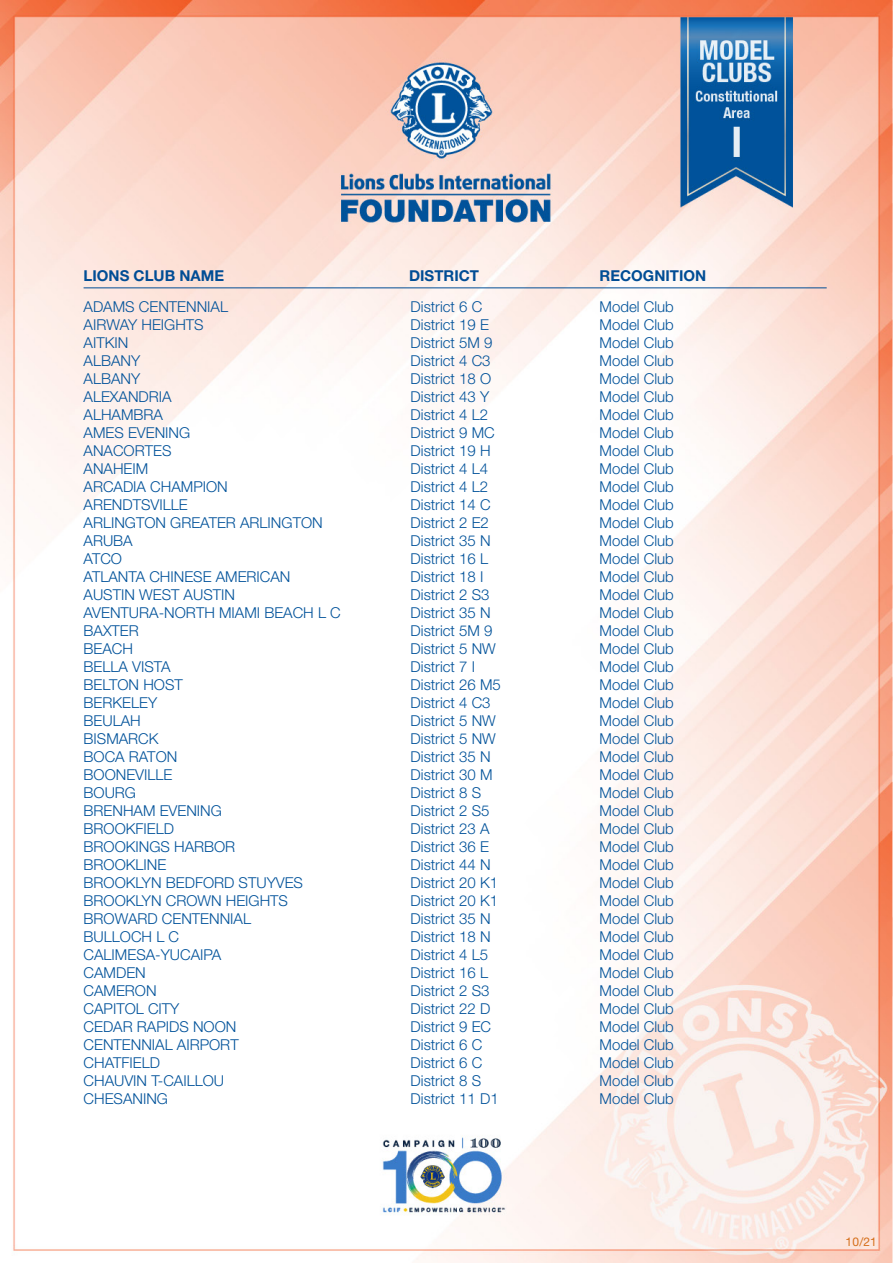
<style>
.page{position:relative;width:893px;height:1263px;background:#fff}
.page>*{position:absolute;margin:0;border:0;box-sizing:border-box;transform-origin:0 0}
.Main_10_12{font:300 15px "Helvetica Neue LT Std";color:#01529a}
.t1{font:700 15px "Helvetica Neue LT Std";color:#014d95}
.t2{font:12px "Helvetica Neue LT Std";color:#d56f1a}
</style>
<div class="page">
<img style="left:0;top:0;width:893px;height:1262px">
<hr style="left:84px;top:287px;width:743px;height:1px;background:#014d95">
<p class="t1" style="left:84px;top:266px;width:142px">LIONS CLUB NAME</p>
<p class="t1" style="left:409px;top:266px;width:71px">DISTRICT</p>
<p class="t1" style="left:600px;top:266px;width:108px">RECOGNITION</p>
<p class="Main_10_12" style="left:84px;top:297px;width:146px">ADAMS CENTENNIAL</p>
<p class="Main_10_12" style="left:411px;top:297px;width:73px">District 6 C</p>
<p class="Main_10_12" style="left:600px;top:297px;width:76px">Model Club</p>
<p class="Main_10_12" style="left:84px;top:315px;width:122px">AIRWAY HEIGHTS</p>
<p class="Main_10_12" style="left:411px;top:315px;width:80px">District 19 E</p>
<p class="Main_10_12" style="left:600px;top:315px;width:76px">Model Club</p>
<p class="Main_10_12" style="left:84px;top:333px;width:46px">AITKIN</p>
<p class="Main_10_12" style="left:411px;top:333px;width:83px">District 5M 9</p>
<p class="Main_10_12" style="left:600px;top:333px;width:76px">Model Club</p>
<p class="Main_10_12" style="left:84px;top:351px;width:58px">ALBANY</p>
<p class="Main_10_12" style="left:411px;top:351px;width:82px">District 4 C3</p>
<p class="Main_10_12" style="left:600px;top:351px;width:76px">Model Club</p>
<p class="Main_10_12" style="left:84px;top:369px;width:58px">ALBANY</p>
<p class="Main_10_12" style="left:411px;top:369px;width:82px">District 18 O</p>
<p class="Main_10_12" style="left:600px;top:369px;width:76px">Model Club</p>
<p class="Main_10_12" style="left:84px;top:387px;width:90px">ALEXANDRIA</p>
<p class="Main_10_12" style="left:411px;top:387px;width:80px">District 43 Y</p>
<p class="Main_10_12" style="left:600px;top:387px;width:76px">Model Club</p>
<p class="Main_10_12" style="left:84px;top:405px;width:81px">ALHAMBRA</p>
<p class="Main_10_12" style="left:411px;top:405px;width:79px">District 4 L2</p>
<p class="Main_10_12" style="left:600px;top:405px;width:76px">Model Club</p>
<p class="Main_10_12" style="left:84px;top:423px;width:108px">AMES EVENING</p>
<p class="Main_10_12" style="left:411px;top:423px;width:86px">District 9 MC</p>
<p class="Main_10_12" style="left:600px;top:423px;width:76px">Model Club</p>
<p class="Main_10_12" style="left:84px;top:441px;width:89px">ANACORTES</p>
<p class="Main_10_12" style="left:411px;top:441px;width:82px">District 19 H</p>
<p class="Main_10_12" style="left:600px;top:441px;width:76px">Model Club</p>
<p class="Main_10_12" style="left:84px;top:459px;width:66px">ANAHEIM</p>
<p class="Main_10_12" style="left:411px;top:459px;width:79px">District 4 L4</p>
<p class="Main_10_12" style="left:600px;top:459px;width:76px">Model Club</p>
<p class="Main_10_12" style="left:84px;top:477px;width:146px">ARCADIA CHAMPION</p>
<p class="Main_10_12" style="left:411px;top:477px;width:79px">District 4 L2</p>
<p class="Main_10_12" style="left:600px;top:477px;width:76px">Model Club</p>
<p class="Main_10_12" style="left:84px;top:495px;width:106px">ARENDTSVILLE</p>
<p class="Main_10_12" style="left:411px;top:495px;width:82px">District 14 C</p>
<p class="Main_10_12" style="left:600px;top:495px;width:76px">Model Club</p>
<p class="Main_10_12" style="left:84px;top:513px;width:241px">ARLINGTON GREATER ARLINGTON</p>
<p class="Main_10_12" style="left:411px;top:513px;width:80px">District 2 E2</p>
<p class="Main_10_12" style="left:600px;top:513px;width:76px">Model Club</p>
<p class="Main_10_12" style="left:84px;top:531px;width:51px">ARUBA</p>
<p class="Main_10_12" style="left:411px;top:531px;width:82px">District 35 N</p>
<p class="Main_10_12" style="left:600px;top:531px;width:76px">Model Club</p>
<p class="Main_10_12" style="left:84px;top:549px;width:40px">ATCO</p>
<p class="Main_10_12" style="left:411px;top:549px;width:79px">District 16 L</p>
<p class="Main_10_12" style="left:600px;top:549px;width:76px">Model Club</p>
<p class="Main_10_12" style="left:84px;top:567px;width:208px">ATLANTA CHINESE AMERICAN</p>
<p class="Main_10_12" style="left:411px;top:567px;width:74px">District 18 I</p>
<p class="Main_10_12" style="left:600px;top:567px;width:76px">Model Club</p>
<p class="Main_10_12" style="left:84px;top:585px;width:153px">AUSTIN WEST AUSTIN</p>
<p class="Main_10_12" style="left:411px;top:585px;width:80px">District 2 S3</p>
<p class="Main_10_12" style="left:600px;top:585px;width:76px">Model Club</p>
<p class="Main_10_12" style="left:84px;top:603px;width:259px">AVENTURA-NORTH MIAMI BEACH L C</p>
<p class="Main_10_12" style="left:411px;top:603px;width:82px">District 35 N</p>
<p class="Main_10_12" style="left:600px;top:603px;width:76px">Model Club</p>
<p class="Main_10_12" style="left:84px;top:621px;width:57px">BAXTER</p>
<p class="Main_10_12" style="left:411px;top:621px;width:83px">District 5M 9</p>
<p class="Main_10_12" style="left:600px;top:621px;width:76px">Model Club</p>
<p class="Main_10_12" style="left:84px;top:639px;width:51px">BEACH</p>
<p class="Main_10_12" style="left:411px;top:639px;width:87px">District 5 NW</p>
<p class="Main_10_12" style="left:600px;top:639px;width:76px">Model Club</p>
<p class="Main_10_12" style="left:84px;top:657px;width:89px">BELLA VISTA</p>
<p class="Main_10_12" style="left:411px;top:657px;width:66px">District 7 I</p>
<p class="Main_10_12" style="left:600px;top:657px;width:76px">Model Club</p>
<p class="Main_10_12" style="left:84px;top:675px;width:101px">BELTON HOST</p>
<p class="Main_10_12" style="left:411px;top:675px;width:92px">District 26 M5</p>
<p class="Main_10_12" style="left:600px;top:675px;width:76px">Model Club</p>
<p class="Main_10_12" style="left:84px;top:693px;width:75px">BERKELEY</p>
<p class="Main_10_12" style="left:411px;top:693px;width:82px">District 4 C3</p>
<p class="Main_10_12" style="left:600px;top:693px;width:76px">Model Club</p>
<p class="Main_10_12" style="left:84px;top:711px;width:59px">BEULAH</p>
<p class="Main_10_12" style="left:411px;top:711px;width:87px">District 5 NW</p>
<p class="Main_10_12" style="left:600px;top:711px;width:76px">Model Club</p>
<p class="Main_10_12" style="left:84px;top:729px;width:77px">BISMARCK</p>
<p class="Main_10_12" style="left:411px;top:729px;width:87px">District 5 NW</p>
<p class="Main_10_12" style="left:600px;top:729px;width:76px">Model Club</p>
<p class="Main_10_12" style="left:84px;top:747px;width:95px">BOCA RATON</p>
<p class="Main_10_12" style="left:411px;top:747px;width:82px">District 35 N</p>
<p class="Main_10_12" style="left:600px;top:747px;width:76px">Model Club</p>
<p class="Main_10_12" style="left:84px;top:765px;width:90px">BOONEVILLE</p>
<p class="Main_10_12" style="left:411px;top:765px;width:83px">District 30 M</p>
<p class="Main_10_12" style="left:600px;top:765px;width:76px">Model Club</p>
<p class="Main_10_12" style="left:84px;top:783px;width:54px">BOURG</p>
<p class="Main_10_12" style="left:411px;top:783px;width:72px">District 8 S</p>
<p class="Main_10_12" style="left:600px;top:783px;width:76px">Model Club</p>
<p class="Main_10_12" style="left:84px;top:801px;width:140px">BRENHAM EVENING</p>
<p class="Main_10_12" style="left:411px;top:801px;width:80px">District 2 S5</p>
<p class="Main_10_12" style="left:600px;top:801px;width:76px">Model Club</p>
<p class="Main_10_12" style="left:84px;top:819px;width:92px">BROOKFIELD</p>
<p class="Main_10_12" style="left:411px;top:819px;width:80px">District 23 A</p>
<p class="Main_10_12" style="left:600px;top:819px;width:76px">Model Club</p>
<p class="Main_10_12" style="left:84px;top:837px;width:153px">BROOKINGS HARBOR</p>
<p class="Main_10_12" style="left:411px;top:837px;width:80px">District 36 E</p>
<p class="Main_10_12" style="left:600px;top:837px;width:76px">Model Club</p>
<p class="Main_10_12" style="left:84px;top:855px;width:84px">BROOKLINE</p>
<p class="Main_10_12" style="left:411px;top:855px;width:82px">District 44 N</p>
<p class="Main_10_12" style="left:600px;top:855px;width:76px">Model Club</p>
<p class="Main_10_12" style="left:84px;top:873px;width:221px">BROOKLYN BEDFORD STUYVES</p>
<p class="Main_10_12" style="left:411px;top:873px;width:89px">District 20 K1</p>
<p class="Main_10_12" style="left:600px;top:873px;width:76px">Model Club</p>
<p class="Main_10_12" style="left:84px;top:891px;width:206px">BROOKLYN CROWN HEIGHTS</p>
<p class="Main_10_12" style="left:411px;top:891px;width:89px">District 20 K1</p>
<p class="Main_10_12" style="left:600px;top:891px;width:76px">Model Club</p>
<p class="Main_10_12" style="left:84px;top:909px;width:169px">BROWARD CENTENNIAL</p>
<p class="Main_10_12" style="left:411px;top:909px;width:82px">District 35 N</p>
<p class="Main_10_12" style="left:600px;top:909px;width:76px">Model Club</p>
<p class="Main_10_12" style="left:84px;top:927px;width:97px">BULLOCH L C</p>
<p class="Main_10_12" style="left:411px;top:927px;width:82px">District 18 N</p>
<p class="Main_10_12" style="left:600px;top:927px;width:76px">Model Club</p>
<p class="Main_10_12" style="left:84px;top:945px;width:139px">CALIMESA-YUCAIPA</p>
<p class="Main_10_12" style="left:411px;top:945px;width:79px">District 4 L5</p>
<p class="Main_10_12" style="left:600px;top:945px;width:76px">Model Club</p>
<p class="Main_10_12" style="left:84px;top:963px;width:64px">CAMDEN</p>
<p class="Main_10_12" style="left:411px;top:963px;width:79px">District 16 L</p>
<p class="Main_10_12" style="left:600px;top:963px;width:76px">Model Club</p>
<p class="Main_10_12" style="left:84px;top:981px;width:75px">CAMERON</p>
<p class="Main_10_12" style="left:411px;top:981px;width:80px">District 2 S3</p>
<p class="Main_10_12" style="left:600px;top:981px;width:76px">Model Club</p>
<p class="Main_10_12" style="left:84px;top:999px;width:97px">CAPITOL CITY</p>
<p class="Main_10_12" style="left:411px;top:999px;width:81px">District 22 D</p>
<p class="Main_10_12" style="left:600px;top:999px;width:76px">Model Club</p>
<p class="Main_10_12" style="left:84px;top:1017px;width:154px">CEDAR RAPIDS NOON</p>
<p class="Main_10_12" style="left:411px;top:1017px;width:82px">District 9 EC</p>
<p class="Main_10_12" style="left:600px;top:1017px;width:76px">Model Club</p>
<p class="Main_10_12" style="left:84px;top:1035px;width:157px">CENTENNIAL AIRPORT</p>
<p class="Main_10_12" style="left:411px;top:1035px;width:73px">District 6 C</p>
<p class="Main_10_12" style="left:600px;top:1035px;width:76px">Model Club</p>
<p class="Main_10_12" style="left:84px;top:1053px;width:78px">CHATFIELD</p>
<p class="Main_10_12" style="left:411px;top:1053px;width:73px">District 6 C</p>
<p class="Main_10_12" style="left:600px;top:1053px;width:76px">Model Club</p>
<p class="Main_10_12" style="left:84px;top:1071px;width:142px">CHAUVIN T-CAILLOU</p>
<p class="Main_10_12" style="left:411px;top:1071px;width:72px">District 8 S</p>
<p class="Main_10_12" style="left:600px;top:1071px;width:76px">Model Club</p>
<p class="Main_10_12" style="left:84px;top:1089px;width:86px">CHESANING</p>
<p class="Main_10_12" style="left:411px;top:1089px;width:90px">District 11 D1</p>
<p class="Main_10_12" style="left:600px;top:1089px;width:76px">Model Club</p>
<p class="t2" style="left:845px;top:1235px;width:33px">10/21</p>
</div>
